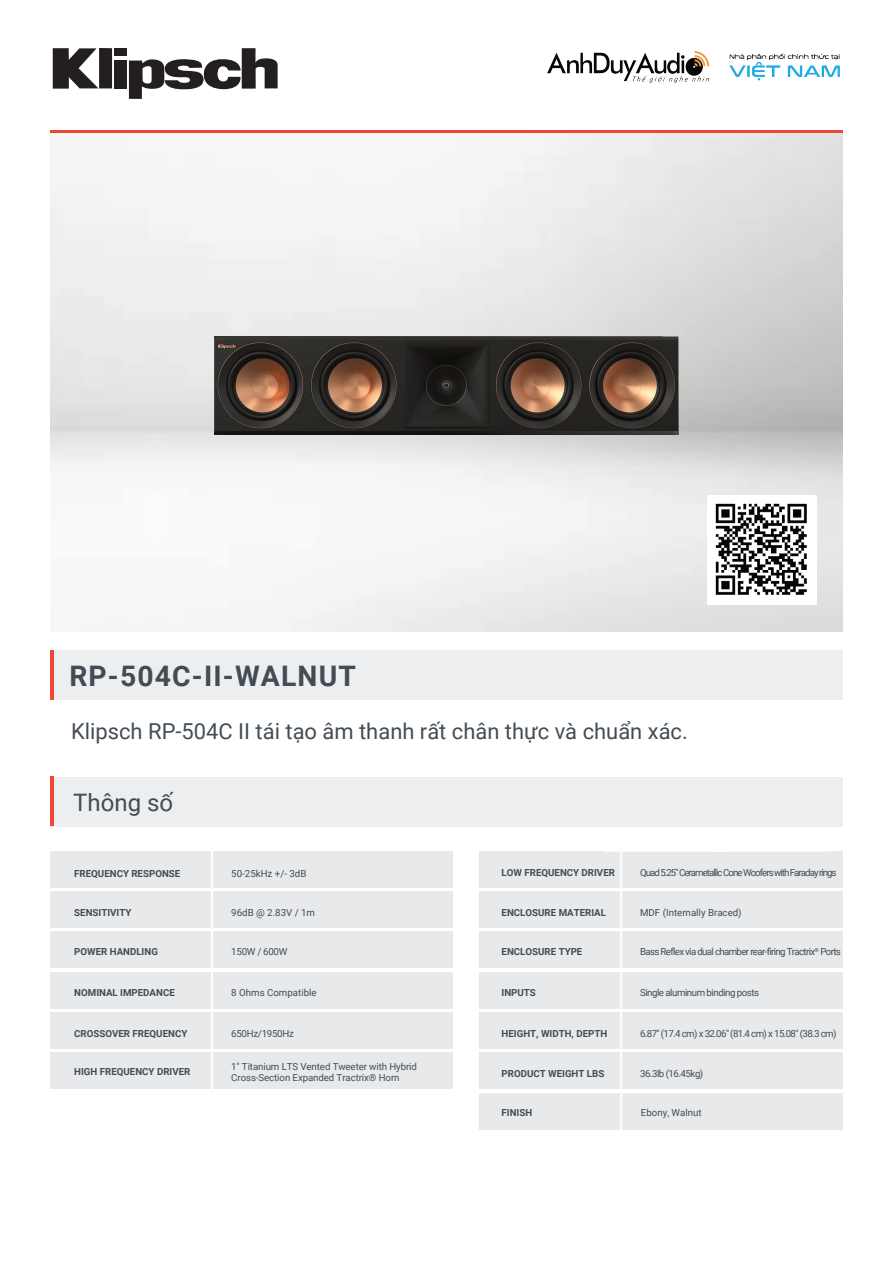
<style>
.page{position:relative;width:893px;height:1263px;background:#fff}
.page>*{position:absolute;margin:0;border:0;box-sizing:border-box;transform-origin:0 0}
.t1{font:700 28.35px "Roboto";letter-spacing:.04em;color:#434c55}
.t2{font:24px "Roboto";color:#434c55}
.t3{font:21.9px "Roboto";color:#434c55}
.t4{font:700 9.75px "Roboto";color:#434c55}
.t5{font:9.75px "Roboto";letter-spacing:-.065em;color:#434c55}
.t6{font:9.75px "Roboto";color:#434c55}
.t7{font:9.75px/11.7px "Roboto";letter-spacing:-.01em;color:#434c55}
.t8{font:9.75px "Roboto";letter-spacing:-.1em;color:#434c55}
.t9{font:9.75px "Roboto";letter-spacing:-.05em;color:#434c55}
.t10{font:9.75px "Roboto";letter-spacing:-.03em;color:#434c55}
</style>
<div class="page">
<div style="left:479px;top:972px;width:364px;height:36px;background:#e8e9ea"></div>
<div style="left:51px;top:972px;width:402px;height:36px;background:#e8e9ea"></div>
<div style="left:50px;top:851px;width:402px;height:37px;background:#e8e9ea"></div>
<div style="left:50px;top:891px;width:402px;height:37px;background:#e8e9ea"></div>
<div style="left:50px;top:932px;width:402px;height:36px;background:#e8e9ea"></div>
<div style="left:50px;top:1012px;width:402px;height:37px;background:#e8e9ea"></div>
<div style="left:50px;top:1052px;width:402px;height:37px;background:#e8e9ea"></div>
<div style="left:479px;top:851px;width:364px;height:37px;background:#e8e9ea"></div>
<div style="left:479px;top:891px;width:364px;height:37px;background:#e8e9ea"></div>
<div style="left:479px;top:932px;width:364px;height:36px;background:#e8e9ea"></div>
<div style="left:479px;top:1012px;width:364px;height:37px;background:#e8e9ea"></div>
<div style="left:479px;top:1052px;width:364px;height:37px;background:#e8e9ea"></div>
<div style="left:479px;top:1093px;width:364px;height:36px;background:#e8e9ea"></div>
<div style="left:50px;top:777px;width:793px;height:50px;background:#e9ebec"></div>
<div style="left:50px;top:650px;width:793px;height:50px;background:#e9ebec"></div>
<hr style="left:50px;top:651px;width:4px;height:49px;background:#ef4635">
<hr style="left:50px;top:776px;width:4px;height:50px;background:#ef4635">
<hr style="left:604px;top:851px;width:119px;height:1px;background:#fff">
<hr style="left:710px;top:851px;width:120px;height:1px;background:#fff">
<hr style="left:50px;top:130px;width:793px;height:3px;background:#ef4635">
<img style="left:548px;top:52px;width:292px;height:31px">
<svg style="left:53px;top:48px;width:46px;height:41px"></svg>
<div style="left:99px;top:48px;width:13px;height:40px;background:#231f20"></div>
<div style="left:114px;top:48px;width:13px;height:8px;background:#231f20"></div>
<div style="left:114px;top:60px;width:13px;height:28px;background:#231f20"></div>
<svg style="left:129px;top:48px;width:149px;height:51px"></svg>
<img style="left:214px;top:336px;width:465px;height:99px">
<img style="left:715px;top:503px;width:92px;height:92px">
<div style="left:211px;top:848px;width:2px;height:282px;border:2px solid #fdfefe"></div>
<div style="left:620px;top:848px;width:2px;height:282px;border:2px solid #fdfefe"></div>
<h1 class="t1" style="left:69px;top:656px;width:288px">RP-504C-II-WALNUT</h1>
<h3 class="t3" style="left:71px;top:715px;width:618px">Klipsch RP-504C II tái tạo âm thanh rất chân thực và chuẩn xác.</h3>
<h2 class="t2" style="left:73px;top:785px;width:102px">Thông số</h2>
<p class="t4" style="left:74px;top:867px;width:108px">FREQUENCY RESPONSE</p>
<p class="t4" style="left:74px;top:905px;width:59px">SENSITIVITY</p>
<p class="t4" style="left:74px;top:945px;width:85px">POWER HANDLING</p>
<p class="t4" style="left:74px;top:985px;width:102px">NOMINAL IMPEDANCE</p>
<p class="t4" style="left:74px;top:1026px;width:115px">CROSSOVER FREQUENCY</p>
<p class="t4" style="left:74px;top:1065px;width:118px">HIGH FREQUENCY DRIVER</p>
<p class="t6" style="left:231px;top:867px;width:77px">50-25kHz +/- 3dB</p>
<p class="t4" style="left:502px;top:866px;width:115px">LOW FREQUENCY DRIVER</p>
<p class="t8" style="left:640px;top:866px;width:198px">Quad 5.25" Cerametallic Cone Woofers with Faraday rings</p>
<p class="t6" style="left:231px;top:905px;width:85px">96dB @ 2.83V / 1m</p>
<p class="t6" style="left:640px;top:905px;width:103px">MDF (Internally Braced)</p>
<p class="t4" style="left:502px;top:905px;width:106px">ENCLOSURE MATERIAL</p>
<p class="t10" style="left:231px;top:945px;width:58px">150W / 600W</p>
<p class="t6" style="left:231px;top:985px;width:87px">8 Ohms Compatible</p>
<p class="t10" style="left:231px;top:1026px;width:64px">650Hz/1950Hz</p>
<p class="t7" style="left:231px;top:1060px;width:187px">1" Titanium LTS Vented Tweeter with Hybrid<br>Cross-Section Expanded Tractrix® Horn</p>
<p class="t4" style="left:502px;top:944px;width:82px">ENCLOSURE TYPE</p>
<p class="t4" style="left:502px;top:985px;width:36px">INPUTS</p>
<p class="t4" style="left:502px;top:1026px;width:107px">HEIGHT, WIDTH, DEPTH</p>
<p class="t4" style="left:502px;top:1067px;width:104px">PRODUCT WEIGHT LBS</p>
<p class="t4" style="left:502px;top:1105px;width:32px">FINISH</p>
<p class="t5" style="left:640px;top:944px;width:202px">Bass Reflex via dual chamber rear-firing Tractrix<sup>®</sup> Ports</p>
<p class="t9" style="left:640px;top:985px;width:121px">Single aluminum binding posts</p>
<p class="t5" style="left:640px;top:1026px;width:198px">6.87" (17.4 cm) x 32.06" (81.4 cm) x 15.08" (38.3 cm)</p>
<p class="t9" style="left:640px;top:1067px;width:65px">36.3lb (16.45kg)</p>
<p class="t6" style="left:641px;top:1106px;width:62px">Ebony, Walnut</p>
</div>
